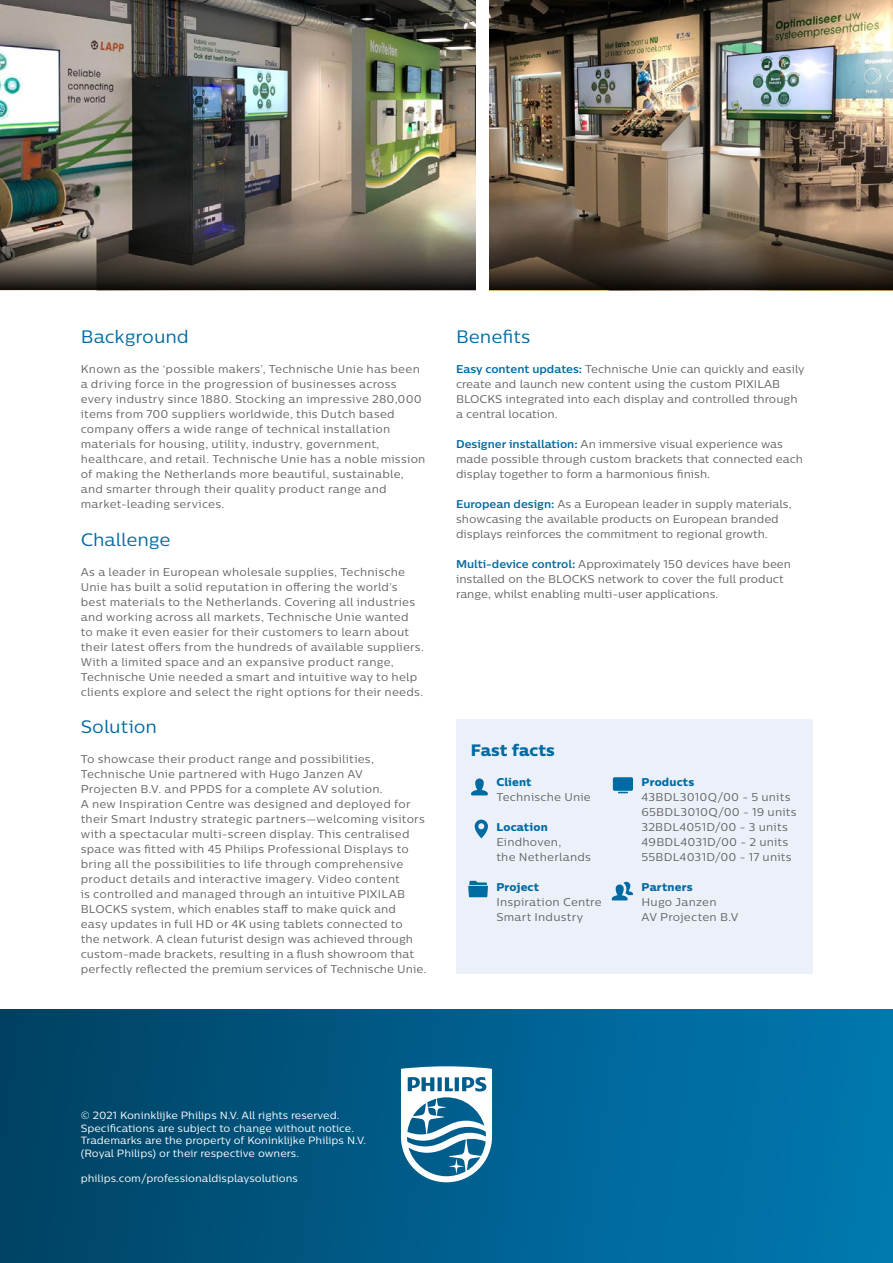
<style>
.page{position:relative;width:893px;height:1263px;background:#fff}
.page>*{position:absolute;margin:0;border:0;box-sizing:border-box;transform-origin:0 0}
.t1{font:18px "Centrale Sans";letter-spacing:-.005em;color:#006ba3}
.t2{font:16.5px "Centrale Sans X Bold";letter-spacing:.005em;color:#006ba3}
.t3{font:11.25px/15px "Centrale Sans";letter-spacing:.015em;color:#636466}
.t4{font:11.25px "Centrale Sans X Bold";letter-spacing:.02em;color:#006ba3}
.t5{font:10.5px/12.6px "Centrale Sans";color:#fff}
.s1{font-weight:700;color:#006ba3}
</style>
<div class="page">
<div style="left:456px;top:719px;width:356px;height:255px;background:#ecf0f9"></div>
<svg style="left:471px;top:778px;width:17px;height:17px"></svg>
<svg style="left:475px;top:820px;width:13px;height:18px"></svg>
<svg style="left:468px;top:881px;width:20px;height:16px"></svg>
<div style="left:613px;top:777px;width:20px;height:14px;background:#006ba3;border-radius:2px"></div>
<svg style="left:612px;top:882px;width:21px;height:18px"></svg>
<div style="left:0;top:1010px;width:893px;height:253px;background:linear-gradient(to right,#004263,#007ab4)"></div>
<svg style="left:401px;top:1066px;width:91px;height:116px"></svg>
<img style="left:489px;top:0;width:404px;height:227px">
<img style="left:0;top:0;width:476px;height:227px">
<svg style="left:0;top:227px;width:476px;height:63px;background:#534c44"></svg>
<svg style="left:489px;top:227px;width:404px;height:63px;background:#4a3e32"></svg>
<h1 class="t1" style="left:81px;top:326px;width:110px">Background</h1>
<p class="t3" style="left:81px;top:362px;width:346px">Known as the ‘possible makers’, Technische Unie has been a driving force in the progression of businesses across every industry since 1880. Stocking an impressive 280,000 items from 700 suppliers worldwide, this Dutch based company offers a wide range of technical installation materials for housing, utility, industry, government, healthcare, and retail. Technische Unie has a noble mission of making the Netherlands more beautiful, sustainable, and smarter through their quality product range and market-leading services.</p>
<h1 class="t1" style="left:81px;top:528px;width:91px">Challenge</h1>
<p class="t3" style="left:81px;top:564px;width:345px">As a leader in European wholesale supplies, Technische Unie has built a solid reputation in offering the world’s best materials to the Netherlands. Covering all industries and working across all markets, Technische Unie wanted<br>to make it even easier for their customers to learn about their latest offers from the hundreds of available suppliers.<br>With a limited space and an expansive product range, Technische Unie needed a smart and intuitive way to help clients explore and select the right options for their needs.</p>
<h1 class="t1" style="left:81px;top:716px;width:78px">Solution</h1>
<p class="t3" style="left:81px;top:752px;width:347px">To showcase their product range and possibilities, Technische Unie partnered with Hugo Janzen AV<br>Projecten B.V. and PPDS for a complete AV solution.<br>A new Inspiration Centre was designed and deployed for their Smart Industry strategic partners—welcoming visitors with a spectacular multi-screen display. This centralised space was fitted with 45 Philips Professional Displays to bring all the possibilities to life through comprehensive product details and interactive imagery. Video content<br>is controlled and managed through an intuitive PIXILAB BLOCKS system, which enables staff to make quick and<br>easy updates in full HD or 4K using tablets connected to<br>the network. A clean futurist design was achieved through custom-made brackets, resulting in a flush showroom that perfectly reflected the premium services of Technische Unie.</p>
<h1 class="t1" style="left:456px;top:326px;width:76px">Benefits</h1>
<p class="t3" style="left:456px;top:362px;width:350px"><span class="s1">Easy content updates:</span> Technische Unie can quickly and easily create and launch new content using the custom PIXILAB BLOCKS integrated into each display and controlled through a central location.</p>
<p class="t3" style="left:456px;top:437px;width:349px"><span class="s1">Designer installation:</span> An immersive visual experience was made possible through custom brackets that connected each display together to form a harmonious finish.</p>
<p class="t3" style="left:456px;top:497px;width:337px"><span class="s1">European design:</span> As a European leader in supply materials, showcasing the available products on European branded displays reinforces the commitment to regional growth.</p>
<p class="t3" style="left:456px;top:557px;width:337px"><span class="s1">Multi-device control:</span> Approximately 150 devices have been installed on the BLOCKS network to cover the full product range, whilst enabling multi-user applications.</p>
<h2 class="t2" style="left:471px;top:739px;width:86px">Fast facts</h2>
<p class="t4" style="left:496px;top:774px;width:37px">Client</p>
<p class="t3" style="left:496px;top:789px;width:96px">Technische Unie</p>
<p class="t4" style="left:496px;top:819px;width:53px">Location</p>
<p class="t3" style="left:496px;top:834px;width:96px">Eindhoven,<br>the Netherlands</p>
<p class="t4" style="left:496px;top:879px;width:44px">Project</p>
<p class="t3" style="left:496px;top:894px;width:107px">Inspiration Centre<br>Smart Industry</p>
<p class="t4" style="left:642px;top:774px;width:54px">Products</p>
<p class="t3" style="left:642px;top:789px;width:157px">43BDL3010Q/00 - 5 units<br>65BDL3010Q/00 - 19 units<br>32BDL4051D/00 - 3 units<br>49BDL4031D/00 - 2 units<br>55BDL4031D/00 - 17 units</p>
<p class="t4" style="left:642px;top:879px;width:53px">Partners</p>
<p class="t3" style="left:642px;top:894px;width:98px">Hugo Janzen<br>AV Projecten B.V</p>
<p class="t5" style="left:81px;top:1109px;width:287px">© 2021 Koninklijke Philips N.V. All rights reserved.<br>Specifications are subject to change without notice.<br>Trademarks are the property of Koninklijke Philips N.V. (Royal Philips) or their respective owners.</p>
<p class="t5" style="left:81px;top:1172px;width:219px">philips.com/professionaldisplaysolutions</p>
</div>
